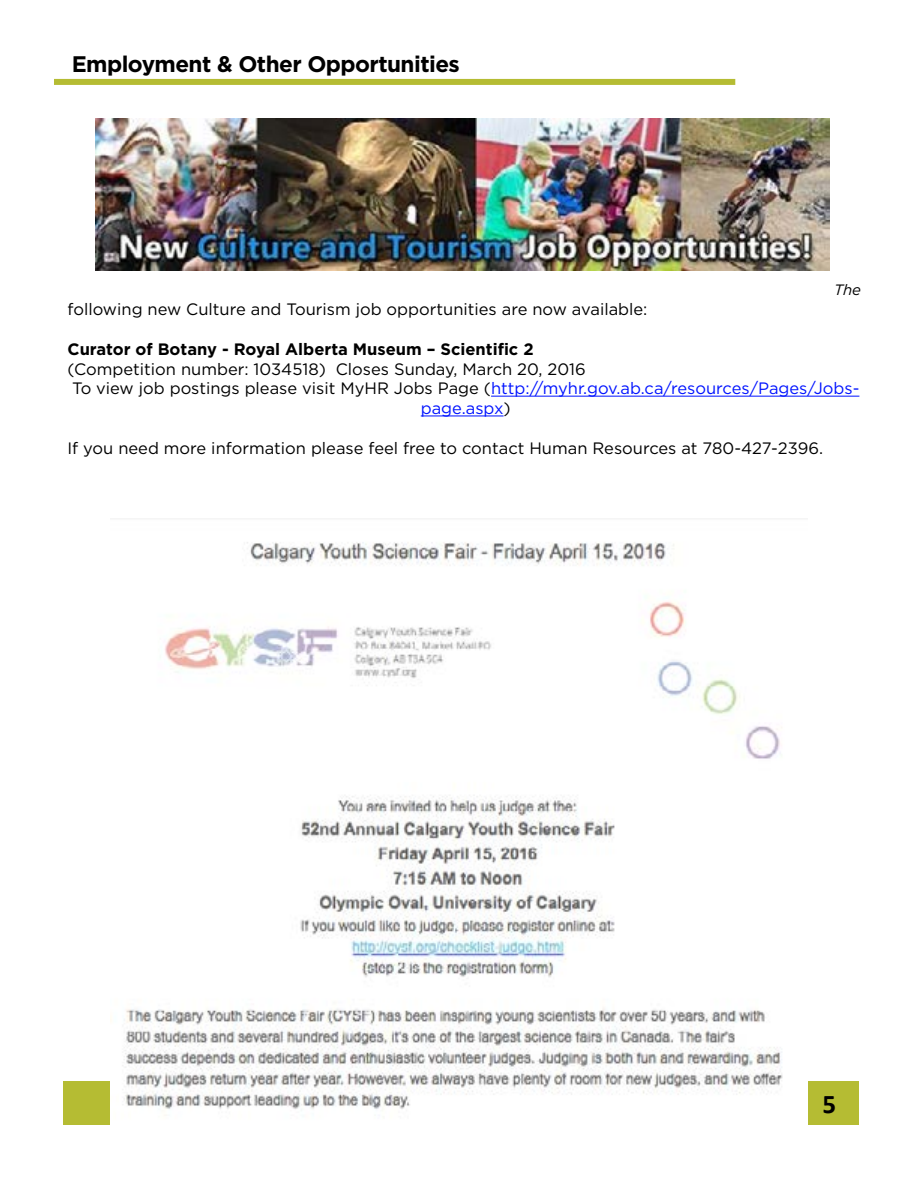
<style>
.page{position:relative;width:918px;height:1188px;background:#fff}
.page>*{position:absolute;margin:0;border:0;box-sizing:border-box;transform-origin:0 0}
.t1{font:700 27px "Calibri";color:#000}
.t2{font:700 22.5px "Gotham";letter-spacing:-.025em;color:#000}
.t3{font:16.5px "Gotham";color:#000}
.t4{font:16.5px "Gotham";color:#0013ff}
.t5{font:700 16.5px "Gotham";color:#000}
.t6{font:italic 15px "Gotham";color:#000}
.s1{color:#000}
</style>
<div class="page">
<div style="left:63px;top:1082px;width:796px;height:43px;background:#b5bc33"></div>
<div style="left:54px;top:79px;width:681px;height:6px;background:#b5bc33"></div>
<img style="left:96px;top:119px;width:733px;height:152px">
<hr style="left:491px;top:396px;width:368px;height:1px;background:#0013ff">
<hr style="left:421px;top:416px;width:83px;height:1px;background:#0013ff">
<img style="left:111px;top:542px;width:696px;height:583px">
<h2 class="t2" style="left:72px;top:49px;width:390px">Employment &amp; Other Opportunities</h2>
<p class="t6" style="left:834px;top:281px;width:29px">The</p>
<p class="t3" style="left:68px;top:299px;width:582px">following new Culture and Tourism job opportunities are now available:</p>
<p class="t5" style="left:68px;top:338px;width:468px">Curator of Botany - Royal Alberta Museum – Scientific 2</p>
<p class="t3" style="left:68px;top:358px;width:520px">(Competition number: 1034518) Closes Sunday, March 20, 2016</p>
<p class="t4" style="left:72px;top:378px;width:789px"><span class="s1">To view job postings please visit MyHR Jobs Page (</span>http://myhr.gov.ab.ca/resources/Pages/Jobs-</p>
<p class="t4" style="left:421px;top:398px;width:91px">page.aspx<span class="s1">)</span></p>
<p class="t3" style="left:68px;top:437px;width:757px">If you need more information please feel free to contact Human Resources at 780-427-2396.</p>
<h1 class="t1" style="left:822px;top:1087px;width:15px">5</h1>
</div>
